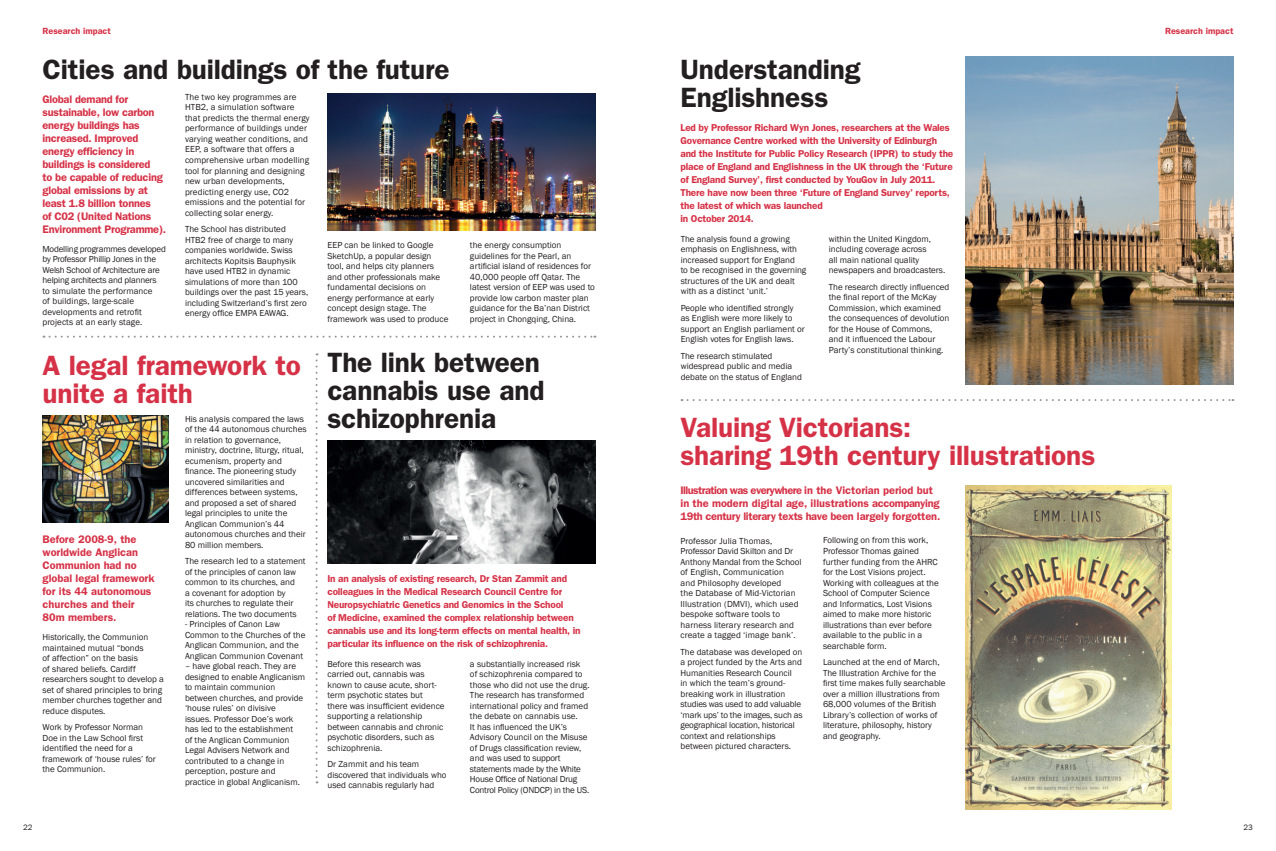
<style>
.page{position:relative;width:1276px;height:851px;background:#fff}
.page>*{position:absolute;margin:0;border:0;box-sizing:border-box;transform-origin:0 0}
.t1{font:600 28px/28px "Franklin Gothic";letter-spacing:-.005em;color:#231f20}
.t2{font:600 28px/28px "Franklin Gothic";letter-spacing:-.005em;color:#d63247}
.t3{font:600 11px/13px "Franklin Gothic";letter-spacing:-.02em;color:#d63247}
.t4{font:600 11px/13px "Franklin Gothic";color:#d63247}
.t5{font:600 10px/13px "Franklin Gothic";letter-spacing:-.02em;color:#d63247}
.t6{font:9px/10.5px "Franklin Gothic";color:#231f20}
.t7{font:9px/10.5px "Franklin Gothic";letter-spacing:-.02em;color:#231f20}
.t8{font:600 9px "Franklin Gothic";color:#d63247}
.t9{font:8px "Franklin Gothic";color:#231f20}
</style>
<div class="page">
<svg style="left:44px;top:335px;width:551px;height:2px"></svg>
<svg style="left:681px;top:399px;width:552px;height:2px"></svg>
<img style="left:43px;top:415px;width:125px;height:108px">
<img style="left:327px;top:441px;width:268px;height:122px">
<img style="left:965px;top:57px;width:268px;height:327px">
<img style="left:327px;top:94px;width:268px;height:136px">
<img style="left:965px;top:485px;width:206px;height:324px">
<svg style="left:315px;top:353px;width:2px;height:430px"></svg>
<p class="t8" style="left:43px;top:25px;width:70px">Research impact</p>
<h1 class="t1" style="left:43px;top:55px;width:409px">Cities and buildings of the future</h1>
<p class="t3" style="left:43px;top:92px;width:125px">Global demand for sustainable, low carbon energy buildings has increased. Improved energy efficiency in buildings is considered<br>to be capable of reducing global emissions by at least 1.8 billion tonnes<br>of C02 (United Nations<br>Environment Programme).</p>
<p class="t7" style="left:43px;top:243px;width:125px">Modelling programmes developed by Professor Phillip Jones in the<br>Welsh School of Architecture are helping architects and planners to simulate the performance<br>of buildings, large-scale developments and retrofit projects at an early stage.</p>
<p class="t6" style="left:185px;top:92px;width:126px">The two key programmes are<br>HTB2, a simulation software that predicts the thermal energy performance of buildings under varying weather conditions, and<br>EEP, a software that offers a comprehensive urban modelling tool for planning and designing new urban developments, predicting energy use, CO2 emissions and the potential for collecting solar energy.</p>
<p class="t6" style="left:185px;top:224px;width:125px">The School has distributed<br>HTB2 free of charge to many companies worldwide. Swiss architects Kopitsis Bauphysik have used HTB2 in dynamic simulations of more than 100 buildings over the past 15 years, including Switzerland’s first zero energy office EMPA EAWAG.</p>
<p class="t6" style="left:327px;top:240px;width:122px">EEP can be linked to Google<br>SketchUp, a popular design tool, and helps city planners and other professionals make fundamental decisions on energy performance at early concept design stage. The framework was used to produce</p>
<p class="t6" style="left:470px;top:240px;width:126px">the energy consumption guidelines for the Pearl, an artificial island of residences for<br>40,000 people off Qatar. The latest version of EEP was used to provide low carbon master plan guidance for the Ba’nan District project in Chongqing, China.</p>
<h1 class="t2" style="left:43px;top:351px;width:260px">A legal framework to unite a faith</h1>
<h1 class="t1" style="left:327px;top:347px;width:219px">The link between cannabis use and schizophrenia</h1>
<p class="t6" style="left:185px;top:413px;width:123px">His analysis compared the laws of the 44 autonomous churches in relation to governance, ministry, doctrine, liturgy, ritual, ecumenism, property and finance. The pioneering study uncovered similarities and differences between systems, and proposed a set of shared legal principles to unite the<br>Anglican Communion’s 44 autonomous churches and their<br>80 million members.</p>
<p class="t6" style="left:185px;top:556px;width:122px">The research led to a statement of the principles of canon law common to its churches, and<br>a covenant for adoption by<br>its churches to regulate their relations. The two documents</p>
<p class="t6" style="left:185px;top:619px;width:122px">- Principles of Canon Law<br>Common to the Churches of the<br>Anglican Communion, and the<br>Anglican Communion Covenant</p>
<p class="t6" style="left:185px;top:661px;width:122px">– have global reach. They are designed to enable Anglicanism to maintain communion between churches, and provide ‘house rules’ on divisive<br>issues. Professor Doe’s work has led to the establishment<br>of the Anglican Communion<br>Legal Advisers Network and contributed to a change in perception, posture and practice in global Anglicanism.</p>
<p class="t4" style="left:43px;top:532px;width:113px">Before 2008-9, the worldwide Anglican<br>Communion had no global legal framework for its 44 autonomous churches and their<br>80m members.</p>
<p class="t6" style="left:43px;top:632px;width:123px">Historically, the Communion maintained mutual “bonds<br>of affection” on the basis<br>of shared beliefs. Cardiff researchers sought to develop a set of shared principles to bring member churches together and reduce disputes.</p>
<p class="t6" style="left:43px;top:722px;width:115px">Work by Professor Norman<br>Doe in the Law School first identified the need for a framework of ‘house rules’ for the Communion.</p>
<p class="t5" style="left:327px;top:571px;width:255px">In an analysis of existing research, Dr Stan Zammit and colleagues in the Medical Research Council Centre for Neuropsychiatric Genetics and Genomics in the School<br>of Medicine, examined the complex relationship between cannabis use and its long-term effects on mental health, in particular its influence on the risk of schizophrenia.</p>
<p class="t6" style="left:327px;top:658px;width:119px">Before this research was carried out, cannabis was known to cause acute, short&shy;term psychotic states but there was insufficient evidence supporting a relationship between cannabis and chronic psychotic disorders, such as schizophrenia.</p>
<p class="t6" style="left:327px;top:759px;width:121px">Dr Zammit and his team discovered that individuals who used cannabis regularly had</p>
<p class="t6" style="left:470px;top:658px;width:121px">a substantially increased risk of schizophrenia compared to those who did not use the drug.<br>The research has transformed international policy and framed the debate on cannabis use.<br>It has influenced the UK’s<br>Advisory Council on the Misuse of Drugs classification review, and was used to support statements made by the White<br>House Office of National Drug<br>Control Policy (ONDCP) in the US.</p>
<h1 class="t1" style="left:680px;top:55px;width:182px">Understanding<br>Englishness</h1>
<p class="t5" style="left:680px;top:121px;width:274px">Led by Professor Richard Wyn Jones, researchers at the Wales Governance Centre worked with the University of Edinburgh and the Institute for Public Policy Research (IPPR) to study the place of England and Englishness in the UK through the ‘Future of England Survey’, first conducted by YouGov in July 2011.<br>There have now been three ‘Future of England Survey’ reports, the latest of which was launched<br>in October 2014.</p>
<p class="t6" style="left:680px;top:234px;width:127px">The analysis found a growing emphasis on Englishness, with increased support for England<br>to be recognised in the governing structures of the UK and dealt with as a distinct ‘unit.’</p>
<p class="t6" style="left:680px;top:303px;width:126px">People who identified strongly<br>as English were more likely to support an English parliament or<br>English votes for English laws.</p>
<p class="t6" style="left:680px;top:351px;width:123px">The research stimulated widespread public and media debate on the status of England</p>
<p class="t6" style="left:829px;top:234px;width:118px">within the United Kingdom, including coverage across<br>all main national quality newspapers and broadcasters.</p>
<p class="t6" style="left:829px;top:282px;width:122px">The research directly influenced the final report of the McKay<br>Commission, which examined the consequences of devolution for the House of Commons,<br>and it influenced the Labour<br>Party’s constitutional thinking.</p>
<h1 class="t2" style="left:680px;top:412px;width:416px">Valuing Victorians:<br>sharing 19th century illustrations</h1>
<p class="t3" style="left:680px;top:483px;width:261px">Illustration was everywhere in the Victorian period but in the modern digital age, illustrations accompanying<br>19th century literary texts have been largely forgotten.</p>
<p class="t6" style="left:823px;top:535px;width:117px">Following on from this work,<br>Professor Thomas gained further funding from the AHRC for the Lost Visions project.<br>Working with colleagues at the<br>School of Computer Science and Informatics, Lost Visions aimed to make more historic illustrations than ever before available to the public in a searchable form.</p>
<p class="t6" style="left:823px;top:657px;width:124px">Launched at the end of March,<br>The Illustration Archive for the first time makes fully searchable over a million illustrations from<br>68,000 volumes of the British<br>Library’s collection of works of literature, philosophy, history and geography.</p>
<p class="t6" style="left:680px;top:535px;width:122px">Professor Julia Thomas,<br>Professor David Skilton and Dr<br>Anthony Mandal from the School of English, Communication<br>and Philosophy developed<br>the Database of Mid-Victorian<br>Illustration (DMVI), which used bespoke software tools to harness literary research and create a tagged ‘image bank’.</p>
<p class="t6" style="left:680px;top:646px;width:123px">The database was developed on a project funded by the Arts and<br>Humanities Research Council<br>in which the team’s ground&shy;breaking work in illustration studies was used to add valuable ‘mark ups’ to the images, such as geographical location, historical context and relationships between pictured characters.</p>
<p class="t8" style="left:1165px;top:25px;width:70px">Research impact</p>
<p class="t9" style="left:23px;top:821px;width:11px">22</p>
<p class="t9" style="left:1243px;top:821px;width:11px">23</p>
</div>
